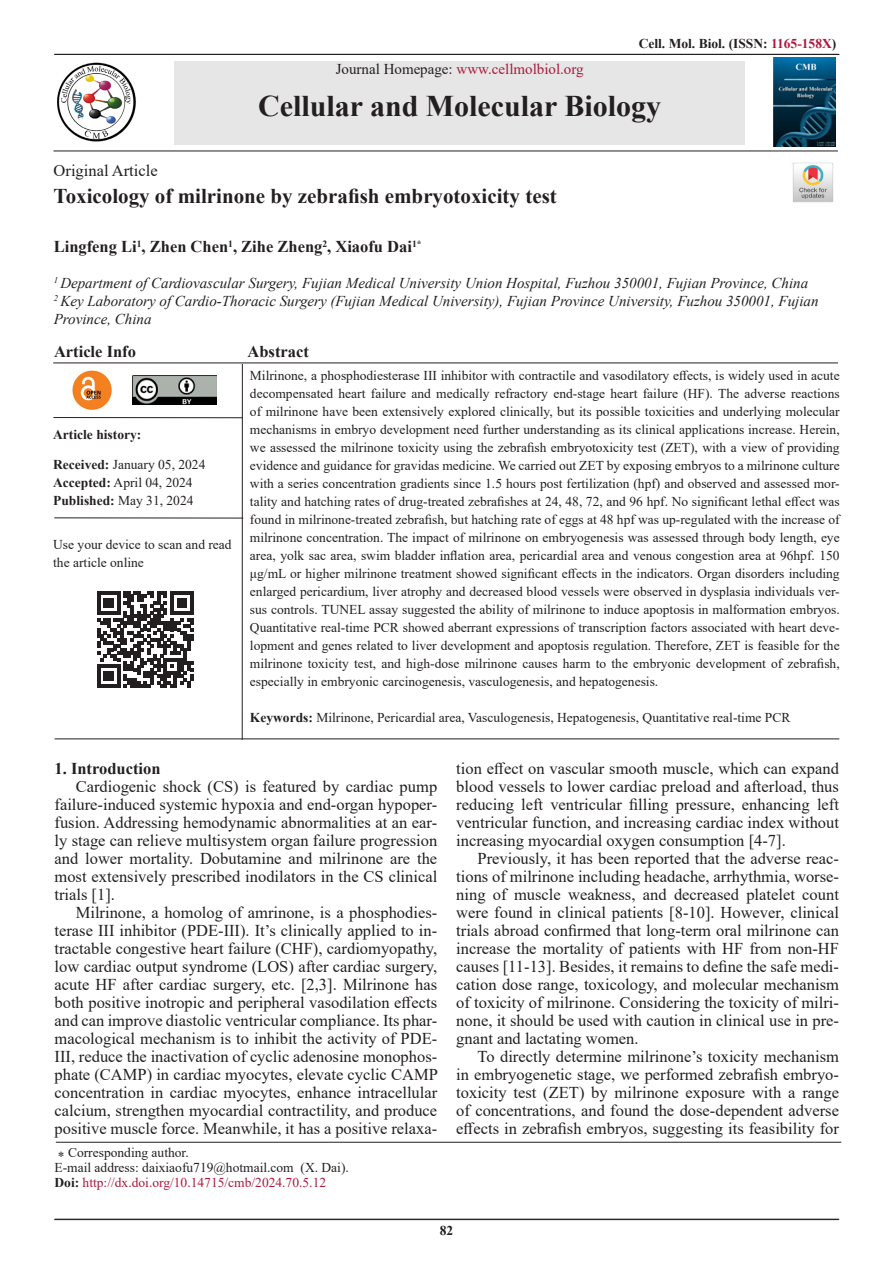
<style>
.page{position:relative;width:893px;height:1263px;background:#fff}
.page>*{position:absolute;margin:0;border:0;box-sizing:border-box;transform-origin:0 0}
.t1{font:700 30px "Times New Roman";color:#231f20}
.t2{font:700 21px "Times New Roman";color:#231f20}
.t3{font:16.5px/18px "Times New Roman";color:#231f20;text-align:justify}
.t4{font:700 16.5px "Times New Roman";color:#231f20}
.t5{font:italic 15px/18px "Times New Roman";color:#231f20}
.t6{font:15px "Times New Roman";color:#ac193d}
.t7{font:13.5px/18px "Times New Roman";color:#231f20;text-align:justify}
.t8{font:700 13.5px "Times New Roman";color:#231f20}
.t9{font:13.5px "Times New Roman";color:#ac193d}
.s1{color:#ac193d}
.s2{color:#231f20}
.s3{font-weight:700}
.s4{font-weight:400}
.s5{font-weight:700;color:#231f20}
</style>
<div class="page">
<hr style="left:54px;top:1219px;width:785px;height:1px;background:#231f20">
<hr style="left:54px;top:54px;width:785px;height:1px;background:#231f20">
<hr style="left:53px;top:151px;width:785px;height:1px;background:#231f20">
<img style="left:773px;top:58px;width:62px;height:88px">
<div style="left:174px;top:62px;width:571px;height:83px;background:#e6e6e6"></div>
<img style="left:792px;top:162px;width:41px;height:41px">
<hr style="left:56px;top:1142px;width:785px;height:1px;background:#231f20">
<hr style="left:53px;top:363px;width:785px;height:1px;background:#231f20">
<hr style="left:54px;top:518px;width:189px;height:1px;background:#231f20">
<hr style="left:242px;top:364px;width:1px;height:376px;background:#231f20">
<hr style="left:55px;top:739px;width:784px;height:1px;background:#231f20">
<svg style="left:97px;top:591px;width:96px;height:97px"></svg>
<hr style="left:53px;top:417px;width:189px;height:1px;background:#231f20">
<img style="left:72px;top:370px;width:40px;height:40px">
<img style="left:57px;top:62px;width:79px;height:80px">
<img style="left:132px;top:376px;width:85px;height:29px">
<p class="t8" style="left:639px;top:34px;width:199px">Cell. Mol. Biol. (ISSN: <span class="s1">1165-158X</span>)</p>
<p class="t6" style="left:336px;top:59px;width:249px"><span class="s2">Journal Homepage:</span> www.cellmolbiol.org</p>
<p class="t1" style="left:258px;top:84px;width:405px">Cellular and Molecular Biology</p>
<p class="t3" style="left:54px;top:161px;width:106px">Original Article</p>
<p class="t2" style="left:54px;top:181px;width:505px">Toxicology of milrinone by zebrafish embryotoxicity test</p>
<p class="t4" style="left:54px;top:235px;width:369px">Lingfeng Li<sup>1</sup>, Zhen Chen<sup>1</sup>, Zihe Zheng<sup>2</sup>, Xiaofu Dai<sup>1*</sup></p>
<p class="t5" style="left:54px;top:274px;width:756px"><sup>1</sup> Department of Cardiovascular Surgery, Fujian Medical University Union Hospital, Fuzhou 350001, Fujian Province, China</p>
<p class="t5" style="left:54px;top:292px;width:766px"><sup>2</sup> Key Laboratory of Cardio-Thoracic Surgery (Fujian Medical University), Fujian Province University, Fuzhou 350001, Fujian<br>Province, China</p>
<p class="t4" style="left:54px;top:339px;width:84px">Article Info</p>
<p class="t4" style="left:248px;top:339px;width:63px">Abstract</p>
<p class="t8" style="left:53px;top:425px;width:90px">Article history:</p>
<p class="t7" style="left:53px;top:455px;width:154px"><span class="s3">Received:</span> January 05, 2024</p>
<p class="t7" style="left:53px;top:473px;width:141px"><span class="s3">Accepted:</span> April 04, 2024</p>
<p class="t8" style="left:53px;top:491px;width:142px">Published: <span class="s4">May 31, 2024</span></p>
<p class="t7" style="left:53px;top:535px;width:180px">Use your device to scan and read the article online</p>
<p class="t7" style="left:250px;top:366px;width:591px">Milrinone, a phosphodiesterase III inhibitor with contractile and vasodilatory effects, is widely used in acute decompensated heart failure and medically refractory end-stage heart failure (HF). The adverse reactions of milrinone have been extensively explored clinically, but its possible toxicities and underlying molecular mechanisms in embryo development need further understanding as its clinical applications increase. Herein, we assessed the milrinone toxicity using the zebrafish embryotoxicity test (ZET), with a view of providing evidence and guidance for gravidas medicine. We carried out ZET by exposing embryos to a milrinone culture with a series concentration gradients since 1.5 hours post fertilization (hpf) and observed and assessed mor&shy;tality and hatching rates of drug-treated zebrafishes at 24, 48, 72, and 96 hpf. No significant lethal effect was found in milrinone-treated zebrafish, but hatching rate of eggs at 48 hpf was up-regulated with the increase of milrinone concentration. The impact of milrinone on embryogenesis was assessed through body length, eye area, yolk sac area, swim bladder inflation area, pericardial area and venous congestion area at 96hpf. 150 μg/mL or higher milrinone treatment showed significant effects in the indicators. Organ disorders including enlarged pericardium, liver atrophy and decreased blood vessels were observed in dysplasia individuals ver&shy;sus controls. TUNEL assay suggested the ability of milrinone to induce apoptosis in malformation embryos.<br>Quantitative real-time PCR showed aberrant expressions of transcription factors associated with heart deve&shy;lopment and genes related to liver development and apoptosis regulation. Therefore, ZET is feasible for the milrinone toxicity test, and high-dose milrinone causes harm to the embryonic development of zebrafish, especially in embryonic carcinogenesis, vasculogenesis, and hepatogenesis.</p>
<p class="t7" style="left:250px;top:708px;width:542px"><span class="s3">Keywords:</span> Milrinone, Pericardial area, Vasculogenesis, Hepatogenesis, Quantitative real-time PCR</p>
<p class="t4" style="left:55px;top:757px;width:108px">1. Introduction</p>
<p class="t3" style="left:55px;top:777px;width:384px;text-indent:21px">Cardiogenic shock (CS) is featured by cardiac pump failure-induced systemic hypoxia and end-organ hypoper&shy;fusion. Addressing hemodynamic abnormalities at an ear&shy;ly stage can relieve multisystem organ failure progression and lower mortality. Dobutamine and milrinone are the most extensively prescribed inodilators in the CS clinical trials [1].</p>
<p class="t3" style="left:55px;top:903px;width:385px;text-indent:21px">Milrinone, a homolog of amrinone, is a phosphodies&shy;terase III inhibitor (PDE-III). It’s clinically applied to in&shy;tractable congestive heart failure (CHF), cardiomyopathy, low cardiac output syndrome (LOS) after cardiac surgery, acute HF after cardiac surgery, etc. [2,3]. Milrinone has both positive inotropic and peripheral vasodilation effects and can improve diastolic ventricular compliance. Its phar&shy;macological mechanism is to inhibit the activity of PDE-III, reduce the inactivation of cyclic adenosine monophos&shy;phate (CAMP) in cardiac myocytes, elevate cyclic CAMP concentration in cardiac myocytes, enhance intracellular calcium, strengthen myocardial contractility, and produce positive muscle force. Meanwhile, it has a positive relaxa-</p>
<p class="t7" style="left:58px;top:1143px;width:132px">⁎ Corresponding author.</p>
<p class="t7" style="left:55px;top:1158px;width:296px">E-mail address: daixiaofu719@hotmail.com (X. Dai).</p>
<p class="t9" style="left:55px;top:1172px;width:273px"><span class="s5">Doi:</span> http://dx.doi.org/10.14715/cmb/2024.70.5.12</p>
<p class="t3" style="left:456px;top:759px;width:384px">tion effect on vascular smooth muscle, which can expand blood vessels to lower cardiac preload and afterload, thus reducing left ventricular filling pressure, enhancing left ventricular function, and increasing cardiac index without increasing myocardial oxygen consumption [4-7].</p>
<p class="t3" style="left:456px;top:849px;width:384px;text-indent:21px">Previously, it has been reported that the adverse reac&shy;tions of milrinone including headache, arrhythmia, worse&shy;ning of muscle weakness, and decreased platelet count were found in clinical patients [8-10]. However, clinical trials abroad confirmed that long-term oral milrinone can increase the mortality of patients with HF from non-HF causes [11-13]. Besides, it remains to define the safe medi&shy;cation dose range, toxicology, and molecular mechanism of toxicity of milrinone. Considering the toxicity of milri&shy;none, it should be used with caution in clinical use in pre&shy;gnant and lactating women.</p>
<p class="t3" style="left:456px;top:1047px;width:384px;text-indent:21px">To directly determine milrinone’s toxicity mechanism in embryogenetic stage, we performed zebrafish embryo&shy;toxicity test (ZET) by milrinone exposure with a range of concentrations, and found the dose-dependent adverse effects in zebrafish embryos, suggesting its feasibility for</p>
<p class="t8" style="left:440px;top:1220px;width:15px">82</p>
</div>
